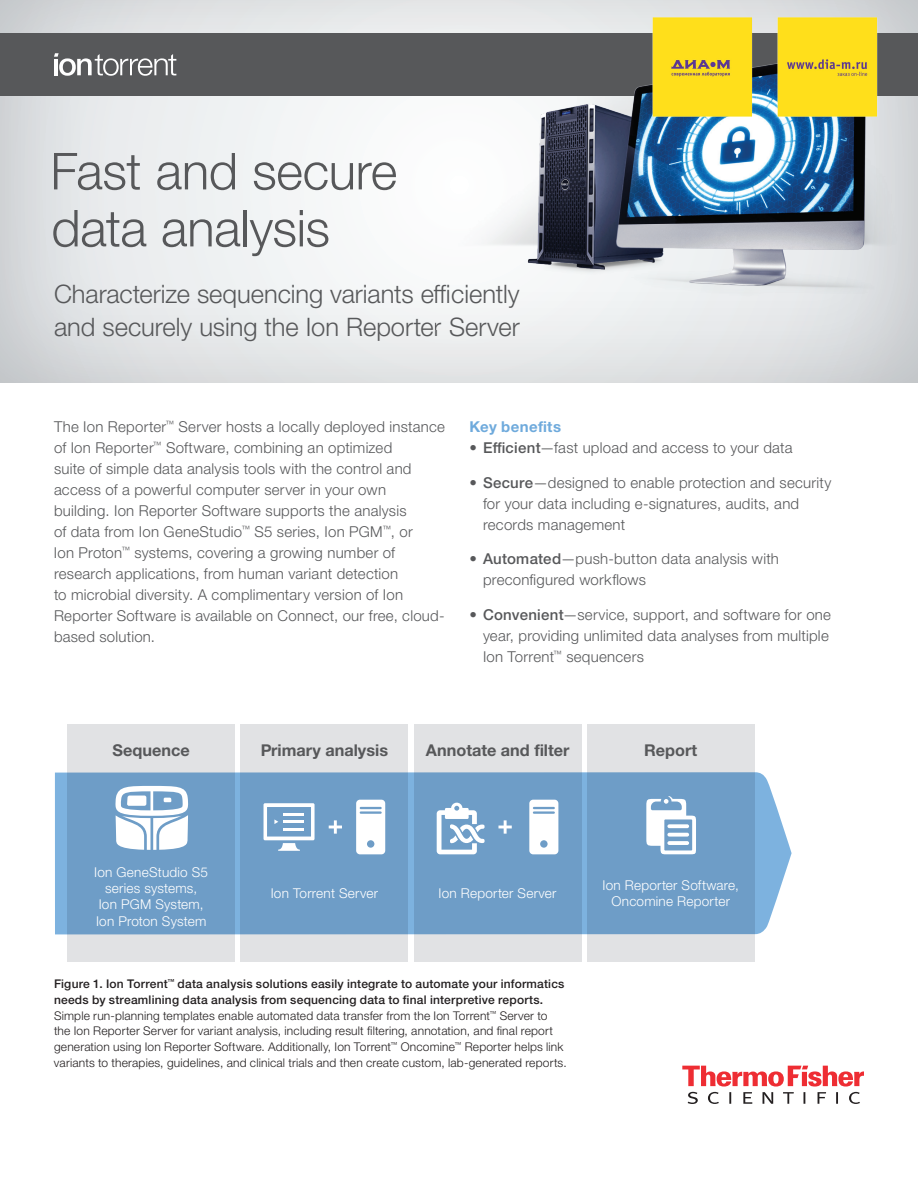
<style>
.page{position:relative;width:918px;height:1188px;background:#fff}
.page>*{position:absolute;margin:0;border:0;box-sizing:border-box;transform-origin:0 0}
.t1{font:300 51px/57px "Helvetica Neue LTW1 G";letter-spacing:-.01em;color:#57585a}
.t2{font:300 25.5px/33px "Helvetica Neue LTW1 G";letter-spacing:-.005em;color:#57585a}
.t3{font:700 16.2px "Helvetica Neue LTW1 G";color:#57585a}
.t4{font:300 15px/21px "Helvetica Neue LTW1 G";letter-spacing:.015em;color:#57585a}
.t5{font:700 15px "Helvetica Neue LTW1 G";letter-spacing:.025em;color:#6faadc}
.t6{font:300 13.5px/16.2px "Helvetica Neue LTW1 G";letter-spacing:.015em;color:#fff;text-align:center}
.t7{font:300 12px/15.8px "Helvetica Neue LTW1 G";letter-spacing:.015em;color:#231f20}
.s1{font-weight:500}
</style>
<div class="page">
<svg style="left:682px;top:1066px;width:182px;height:38px"></svg>
<div style="left:0;top:0;width:918px;height:384px;background:#231f20;opacity:.19"></div>
<div style="left:67px;top:724px;width:168px;height:237px;background:#e1e2e4"></div>
<div style="left:241px;top:724px;width:167px;height:237px;background:#e1e2e4"></div>
<div style="left:414px;top:724px;width:167px;height:237px;background:#e1e2e4"></div>
<div style="left:587px;top:724px;width:167px;height:237px;background:#e1e2e4"></div>
<svg style="left:55px;top:772px;width:737px;height:162px;background:#72a1ca"></svg>
<svg style="left:356px;top:800px;width:29px;height:54px;background:#f0f5f9"></svg>
<svg style="left:264px;top:803px;width:51px;height:48px;background:#a2c0db"></svg>
<svg style="left:329px;top:820px;width:13px;height:14px"></svg>
<svg style="left:646px;top:796px;width:50px;height:58px;background:#bbd1e4"></svg>
<svg style="left:437px;top:803px;width:48px;height:51px;background:#afc9e0"></svg>
<svg style="left:529px;top:800px;width:29px;height:54px;background:#eff4f8"></svg>
<svg style="left:498px;top:820px;width:14px;height:14px"></svg>
<svg style="left:116px;top:786px;width:72px;height:64px;background:#cdddeb"></svg>
<img style="left:437px;top:0;width:481px;height:330px">
<div style="left:0;top:33px;width:918px;height:63px;background:#57585a"></div>
<svg style="left:54px;top:53px;width:122px;height:23px"></svg>
<img style="left:643px;top:8px;width:243px;height:122px">
<h1 class="t1" style="left:50px;top:143px;width:348px">Fast and secure data analysis</h1>
<h2 class="t2" style="left:54px;top:278px;width:467px">Characterize sequencing variants efficiently and securely using the Ion Reporter Server</h2>
<p class="t4" style="left:54px;top:416px;width:393px">The Ion Reporter<sup>™</sup> Server hosts a locally deployed instance of Ion Reporter<sup>™</sup> Software, combining an optimized<br>suite of simple data analysis tools with the control and access of a powerful computer server in your own building. Ion Reporter Software supports the analysis<br>of data from Ion GeneStudio<sup>™</sup> S5 series, Ion PGM<sup>™</sup>, or<br>Ion Proton<sup>™</sup> systems, covering a growing number of research applications, from human variant detection<br>to microbial diversity. A complimentary version of Ion Reporter Software is available on Connect, our free, cloud&shy;based solution.</p>
<p class="t5" style="left:470px;top:417px;width:93px">Key benefits</p>
<p class="t4" style="left:470px;top:437px;width:325px">• <span class="s1">Efficient</span>—fast upload and access to your data</p>
<p class="t4" style="left:483px;top:472px;width:350px;text-indent:-14px">• <span class="s1">Secure</span>—designed to enable protection and security for your data including e-signatures, audits, and records management</p>
<p class="t4" style="left:483px;top:548px;width:298px;text-indent:-14px">• <span class="s1">Automated</span>—push-button data analysis with preconfigured workflows</p>
<p class="t4" style="left:483px;top:604px;width:350px;text-indent:-14px">• <span class="s1">Convenient</span>—service, support, and software for one year, providing unlimited data analyses from multiple<br>Ion Torrent<sup>™</sup> sequencers</p>
<p class="t3" style="left:113px;top:740px;width:79px">Sequence</p>
<p class="t3" style="left:261px;top:740px;width:129px">Primary analysis</p>
<p class="t3" style="left:426px;top:740px;width:145px">Annotate and filter</p>
<p class="t3" style="left:644px;top:740px;width:55px">Report</p>
<p class="t6" style="left:94px;top:864px;width:115px">Ion GeneStudio S5 series systems,<br>Ion PGM System,<br>Ion Proton System</p>
<p class="t6" style="left:271px;top:885px;width:109px">Ion Torrent Server</p>
<p class="t6" style="left:439px;top:885px;width:120px">Ion Reporter Server</p>
<p class="t7" style="left:54px;top:976px;width:514px"><span class="s1">Figure 1. Ion Torrent</span><sup>™</sup> <span class="s1">data analysis solutions easily integrate to automate your informatics needs by streamlining data analysis from sequencing data to final interpretive reports.<br></span>Simple run-planning templates enable automated data transfer from the Ion Torrent<sup>™</sup> Server to the Ion Reporter Server for variant analysis, including result filtering, annotation, and final report generation using Ion Reporter Software. Additionally, Ion Torrent<sup>™</sup> Oncomine<sup>™</sup> Reporter helps link variants to therapies, guidelines, and clinical trials and then create custom, lab-generated reports.</p>
<p class="t6" style="left:602px;top:877px;width:138px">Ion Reporter Software,<br>Oncomine Reporter</p>
</div>
